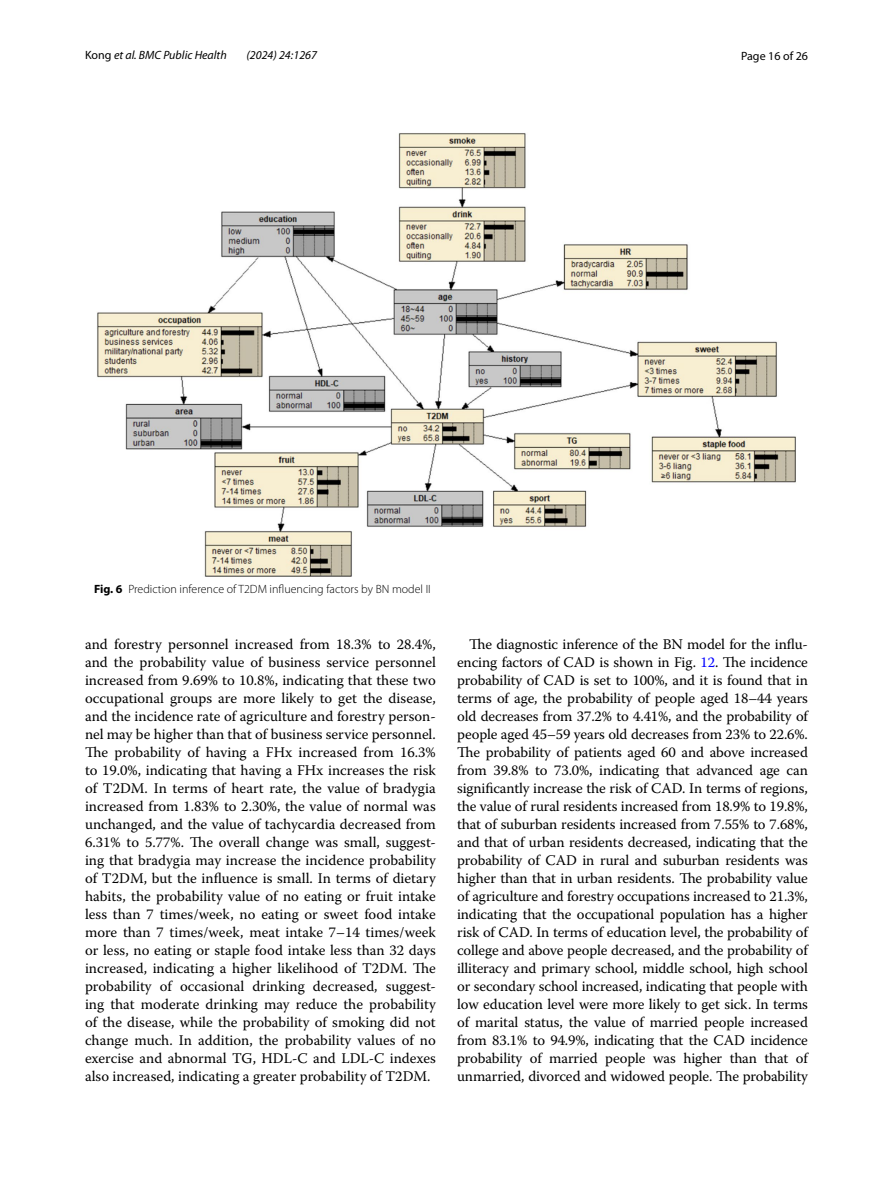
<style>
.page{position:relative;width:893px;height:1187px;background:#fff}
.page>*{position:absolute;margin:0;border:0;box-sizing:border-box;transform-origin:0 0}
.t1{font:14.7px/18px "Warnock Pro";color:#000;text-align:justify}
.t2{font:300 12px "Myriad Pro";color:#000}
.t3{font:italic 12px "Myriad Pro";color:#000}
.t4{font:12px "Myriad Pro";color:#000}
.s1{font-style:normal}
.s2{font-weight:700}
.s3{color:#00f}
</style>
<div class="page">
<img style="left:97px;top:133px;width:699px;height:444px">
<p class="t3" style="left:85px;top:48px;width:143px"><span class="s1">Kong</span> et al. BMC Public Health</p>
<p class="t3" style="left:246px;top:48px;width:72px">(2024) 24:1267</p>
<p class="t4" style="left:741px;top:48px;width:68px">Page 16 of 26</p>
<p class="t2" style="left:94px;top:582px;width:338px"><span class="s2">Fig. 6</span> Prediction inference of T2DM influencing factors by BN model II</p>
<p class="t1" style="left:85px;top:635px;width:352px">and forestry personnel increased from 18.3% to 28.4%, and the probability value of business service personnel increased from 9.69% to 10.8%, indicating that these two occupational groups are more likely to get the disease, and the incidence rate of agriculture and forestry person&shy;nel may be higher than that of business service personnel.<br>The probability of having a FHx increased from 16.3% to 19.0%, indicating that having a FHx increases the risk of T2DM. In terms of heart rate, the value of bradygia increased from 1.83% to 2.30%, the value of normal was unchanged, and the value of tachycardia decreased from 6.31% to 5.77%. The overall change was small, suggest&shy;ing that bradygia may increase the incidence probability of T2DM, but the influence is small. In terms of dietary habits, the probability value of no eating or fruit intake less than 7 times/week, no eating or sweet food intake more than 7 times/week, meat intake 7–14 times/week or less, no eating or staple food intake less than 32 days increased, indicating a higher likelihood of T2DM. The probability of occasional drinking decreased, suggest&shy;ing that moderate drinking may reduce the probability of the disease, while the probability of smoking did not change much. In addition, the probability values of no exercise and abnormal TG, HDL-C and LDL-C indexes also increased, indicating a greater probability of T2DM.</p>
<p class="t1" style="left:457px;top:635px;width:352px;text-indent:12px">The diagnostic inference of the BN model for the influ&shy;encing factors of CAD is shown in Fig. <span class="s3">12</span>. The incidence probability of CAD is set to 100%, and it is found that in terms of age, the probability of people aged 18–44 years old decreases from 37.2% to 4.41%, and the probability of people aged 45–59 years old decreases from 23% to 22.6%.<br>The probability of patients aged 60 and above increased from 39.8% to 73.0%, indicating that advanced age can significantly increase the risk of CAD. In terms of regions, the value of rural residents increased from 18.9% to 19.8%, that of suburban residents increased from 7.55% to 7.68%, and that of urban residents decreased, indicating that the probability of CAD in rural and suburban residents was higher than that in urban residents. The probability value of agriculture and forestry occupations increased to 21.3%, indicating that the occupational population has a higher risk of CAD. In terms of education level, the probability of college and above people decreased, and the probability of illiteracy and primary school, middle school, high school or secondary school increased, indicating that people with low education level were more likely to get sick. In terms of marital status, the value of married people increased from 83.1% to 94.9%, indicating that the CAD incidence probability of married people was higher than that of unmarried, divorced and widowed people. The probability</p>
</div>
